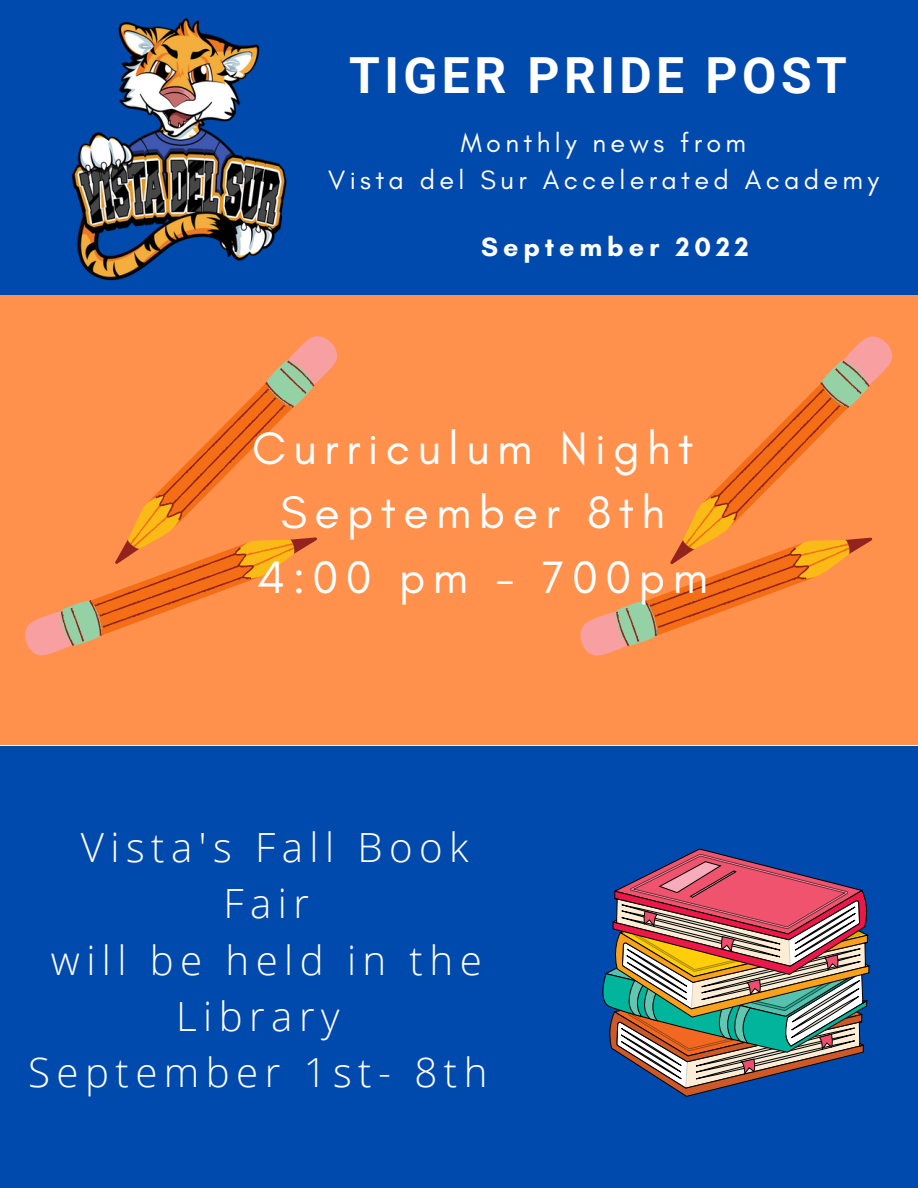
<style>
.page{position:relative;width:918px;height:1188px;background:#fff}
.page>*{position:absolute;margin:0;border:0;box-sizing:border-box;transform-origin:0 0}
.t1{font:700 49.8px "Roboto";letter-spacing:.09em;color:#fff}
.t2{font:46.35px/64.7px "Glacial Indifference";letter-spacing:.16em;color:#fff;text-align:center}
.t3{font:300 40.2px "Open Sans";letter-spacing:.16em;color:#fff}
.t4{font:27px/37.2px "Glacial Indifference";letter-spacing:.16em;color:#fff;text-align:center}
.t5{font:700 27px "Glacial Indifference";letter-spacing:.18em;color:#fff}
</style>
<div class="page">
<div style="left:0;top:746px;width:918px;height:442px;background:#004aad"></div>
<div style="left:0;top:0;width:918px;height:296px;background:#004aad"></div>
<img style="left:71px;top:18px;width:216px;height:263px">
<div style="left:0;top:295px;width:918px;height:450px;background:#ff914d"></div>
<svg style="left:602px;top:849px;width:268px;height:247px"></svg>
<svg style="left:25px;top:336px;width:312px;height:320px"></svg>
<svg style="left:57px;top:358px;width:260px;height:288px"></svg>
<svg style="left:61px;top:360px;width:257px;height:286px"></svg>
<svg style="left:580px;top:336px;width:313px;height:320px"></svg>
<svg style="left:612px;top:359px;width:260px;height:287px"></svg>
<svg style="left:616px;top:361px;width:257px;height:285px"></svg>
<p class="t1" style="left:349px;top:47px;width:499px">TIGER PRIDE POST</p>
<p class="t4" style="left:328px;top:123px;width:552px">Monthly news from<br>Vista del Sur Accelerated Academy</p>
<p class="t5" style="left:481px;top:230px;width:269px">September 2022</p>
<p class="t2" style="left:252px;top:415px;width:458px">Curriculum Night<br>September 8th<br>4:00 pm - 700pm</p>
<p class="t3" style="left:81px;top:819px;width:389px">Vista's Fall Book</p>
<p class="t3" style="left:224px;top:875px;width:87px">Fair</p>
<p class="t3" style="left:51px;top:932px;width:432px">will be held in the</p>
<p class="t3" style="left:176px;top:988px;width:165px">Library</p>
<p class="t3" style="left:28px;top:1044px;width:461px">September 1st- 8th</p>
</div>
